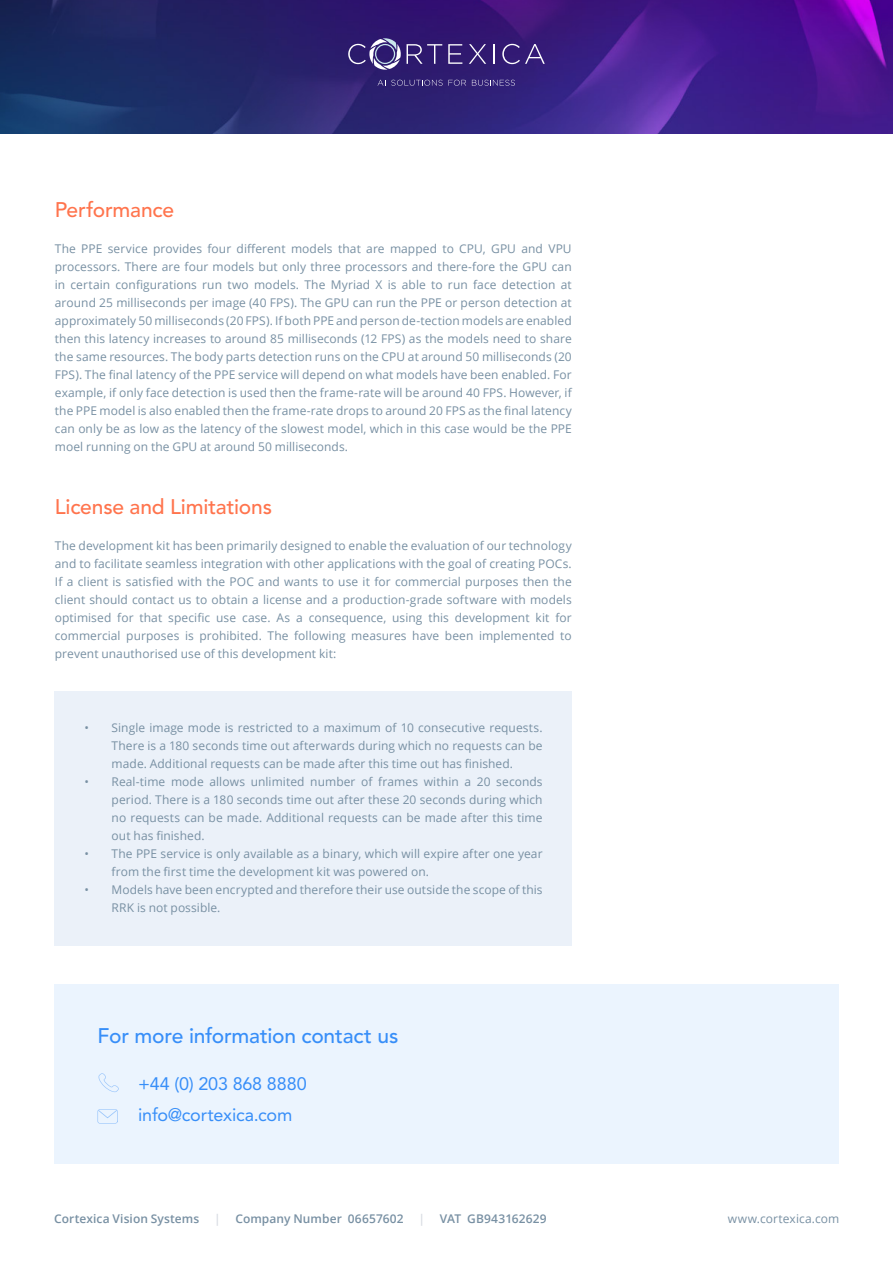
<style>
.page{position:relative;width:893px;height:1263px;background:#fff}
.page>*{position:absolute;margin:0;border:0;box-sizing:border-box;transform-origin:0 0}
.t1{font:500 21px "Avenir LT Std";letter-spacing:-.01em;color:#ff744d}
.t2{font:500 21px "Avenir LT Std";letter-spacing:-.01em;color:#378ef8}
.t3{font:18px/30.5px "Avenir LT Std";letter-spacing:-.01em;color:#378ef8}
.t4{font:12px/18px "Open Sans";letter-spacing:.005em;color:#7890a3;text-align:justify}
.t5{font:600 12px "Open Sans";letter-spacing:.005em;color:#7890a3}
.s1{color:#d7dbe2}
</style>
<div class="page">
<img style="left:0;top:0;width:893px;height:134px">
<svg style="left:407px;top:44px;width:35px;height:20px"></svg>
<svg style="left:448px;top:44px;width:14px;height:20px"></svg>
<svg style="left:469px;top:44px;width:17px;height:20px"></svg>
<svg style="left:494px;top:44px;width:1px;height:20px"></svg>
<svg style="left:502px;top:44px;width:43px;height:20px"></svg>
<svg style="left:348px;top:38px;width:53px;height:32px;background:#5d5190"></svg>
<svg style="left:378px;top:80px;width:88px;height:6px"></svg>
<svg style="left:472px;top:80px;width:43px;height:6px"></svg>
<div style="left:54px;top:691px;width:518px;height:254px;background:#ebf1f9"></div>
<div style="left:55px;top:984px;width:784px;height:180px;background:#ebf4fe"></div>
<svg style="left:98px;top:1073px;width:21px;height:19px"></svg>
<svg style="left:97px;top:1109px;width:21px;height:15px"></svg>
<h1 class="t1" style="left:55px;top:198px;width:121px">Performance</h1>
<p class="t4" style="left:55px;top:239px;width:518px">The PPE service provides four different models that are mapped to CPU, GPU and VPU processors. There are four models but only three processors and there-fore the GPU can in certain configurations run two models. The Myriad X is able to run face detection at around 25 milliseconds per image (40 FPS). The GPU can run the PPE or person detection at approximately 50 milliseconds (20 FPS). If both PPE and person de-tection models are enabled then this latency increases to around 85 milliseconds (12 FPS) as the models need to share the same resources. The body parts detection runs on the CPU at around 50 milliseconds (20<br>FPS). The final latency of the PPE service will depend on what models have been enabled. For example, if only face detection is used then the frame-rate will be around 40 FPS. However, if the PPE model is also enabled then the frame-rate drops to around 20 FPS as the final latency can only be as low as the latency of the slowest model, which in this case would be the PPE moel running on the GPU at around 50 milliseconds.</p>
<h1 class="t1" style="left:55px;top:495px;width:219px">License and Limitations</h1>
<p class="t4" style="left:55px;top:536px;width:518px">The development kit has been primarily designed to enable the evaluation of our technology and to facilitate seamless integration with other applications with the goal of creating POCs.<br>If a client is satisfied with the POC and wants to use it for commercial purposes then the client should contact us to obtain a license and a production-grade software with models optimised for that specific use case. As a consequence, using this development kit for commercial purposes is prohibited. The following measures have been implemented to prevent unauthorised use of this development kit:</p>
<p class="t4" style="left:112px;top:718px;width:432px;text-indent:-27px">• Single image mode is restricted to a maximum of 10 consecutive requests.<br>There is a 180 seconds time out afterwards during which no requests can be made. Additional requests can be made after this time out has finished.</p>
<p class="t4" style="left:112px;top:772px;width:432px;text-indent:-27px">• Real-time mode allows unlimited number of frames within a 20 seconds period. There is a 180 seconds time out after these 20 seconds during which no requests can be made. Additional requests can be made after this time out has finished.</p>
<p class="t4" style="left:112px;top:844px;width:432px;text-indent:-27px">• The PPE service is only available as a binary, which will expire after one year from the first time the development kit was powered on.</p>
<p class="t4" style="left:112px;top:880px;width:432px;text-indent:-27px">• Models have been encrypted and therefore their use outside the scope of this<br>RRK is not possible.</p>
<h1 class="t2" style="left:97px;top:1023px;width:302px">For more information contact us</h1>
<h2 class="t3" style="left:138px;top:1069px;width:170px">+44 (0) 203 868 8880 info@cortexica.com</h2>
<p class="t5" style="left:214px;top:1211px;width:334px"><span class="s1">|</span> Company Number 06657602 <span class="s1">|</span> VAT GB943162629</p>
<p class="t5" style="left:54px;top:1211px;width:147px">Cortexica Vision Systems</p>
<p class="t4" style="left:728px;top:1210px;width:113px">www.cortexica.com</p>
</div>
